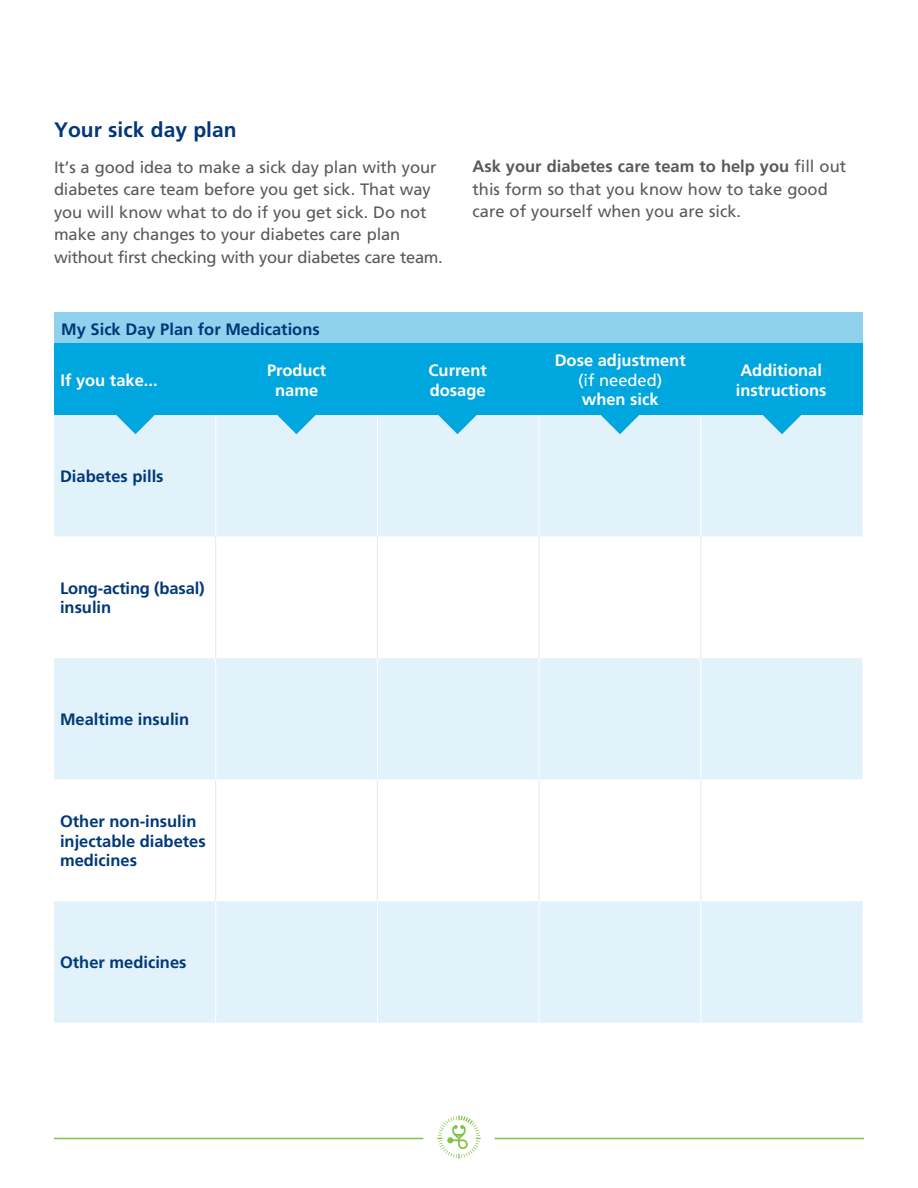
<style>
.page{position:relative;width:918px;height:1188px;background:#fff}
.page>*{position:absolute;margin:0;border:0;box-sizing:border-box;transform-origin:0 0}
.t1{font:700 21px "Frutiger LT Std";color:#003878}
.t2{font:16.5px/22.5px "Frutiger LT Std";letter-spacing:-.005em;color:#58595b}
.t3{font:700 16.5px/19.8px "Frutiger LT Std";color:#003878}
.t4{font:700 16.5px/19.8px "Frutiger LT Std";color:#fff}
.t5{font:16.5px "Frutiger LT Std";color:#fff}
.s1{font-weight:700}
</style>
<div class="page">
<hr style="left:54px;top:1138px;width:369px;height:1px;background:#80c342">
<hr style="left:495px;top:1138px;width:369px;height:1px;background:#80c342">
<svg style="left:437px;top:1115px;width:44px;height:44px"></svg>
<div style="left:54px;top:313px;width:808px;height:32px;background:#90d2ee"></div>
<div style="left:54px;top:415px;width:808px;height:608px;background:#e2f2fa"></div>
<svg style="left:54px;top:537px;width:808px;height:364px"></svg>
<hr style="left:215px;top:415px;width:1px;height:122px;background:#fff">
<hr style="left:377px;top:415px;width:1px;height:122px;background:#fff">
<hr style="left:539px;top:415px;width:1px;height:122px;background:#fff">
<hr style="left:700px;top:415px;width:1px;height:122px;background:#fff">
<hr style="left:215px;top:658px;width:1px;height:122px;background:#fff">
<hr style="left:377px;top:658px;width:1px;height:122px;background:#fff">
<hr style="left:539px;top:658px;width:1px;height:122px;background:#fff">
<hr style="left:700px;top:658px;width:1px;height:122px;background:#fff">
<hr style="left:215px;top:901px;width:1px;height:122px;background:#fff">
<hr style="left:377px;top:901px;width:1px;height:122px;background:#fff">
<hr style="left:539px;top:901px;width:1px;height:122px;background:#fff">
<hr style="left:700px;top:901px;width:1px;height:122px;background:#fff">
<hr style="left:215px;top:537px;width:1px;height:121px;background:#e6e7e8">
<hr style="left:377px;top:537px;width:1px;height:121px;background:#e6e7e8">
<hr style="left:539px;top:537px;width:1px;height:121px;background:#e6e7e8">
<hr style="left:700px;top:537px;width:1px;height:121px;background:#e6e7e8">
<hr style="left:215px;top:780px;width:1px;height:121px;background:#e6e7e8">
<hr style="left:377px;top:780px;width:1px;height:121px;background:#e6e7e8">
<hr style="left:539px;top:780px;width:1px;height:121px;background:#e6e7e8">
<hr style="left:700px;top:780px;width:1px;height:121px;background:#e6e7e8">
<div style="left:215px;top:344px;width:647px;height:71px;background:#00a6de"></div>
<div style="left:54px;top:344px;width:648px;height:71px;background:#00a6de"></div>
<svg style="left:277px;top:415px;width:39px;height:19px"></svg>
<svg style="left:116px;top:415px;width:39px;height:19px"></svg>
<svg style="left:438px;top:415px;width:39px;height:19px"></svg>
<svg style="left:601px;top:415px;width:38px;height:19px"></svg>
<svg style="left:763px;top:415px;width:38px;height:19px"></svg>
<p class="t1" style="left:54px;top:117px;width:184px">Your sick day plan</p>
<p class="t2" style="left:54px;top:156px;width:390px">It’s a good idea to make a sick day plan with your diabetes care team before you get sick. That way you will know what to do if you get sick. Do not make any changes to your diabetes care plan without first checking with your diabetes care team.</p>
<p class="t2" style="left:473px;top:155px;width:375px"><span class="s1">Ask your diabetes care team to help you</span> fill out this form so that you know how to take good care of yourself when you are sick.</p>
<p class="t3" style="left:61px;top:320px;width:260px">My Sick Day Plan for Medications</p>
<p class="t4" style="left:267px;top:360px;width:61px;text-align:center">Product name</p>
<p class="t4" style="left:60px;top:370px;width:99px">If you take...</p>
<p class="t4" style="left:429px;top:360px;width:60px">Current dosage</p>
<p class="t3" style="left:60px;top:467px;width:105px">Diabetes pills</p>
<p class="t3" style="left:60px;top:578px;width:146px">Long-acting (basal) insulin</p>
<p class="t3" style="left:60px;top:710px;width:131px">Mealtime insulin</p>
<p class="t3" style="left:60px;top:811px;width:147px">Other non-insulin injectable diabetes medicines</p>
<p class="t3" style="left:60px;top:953px;width:128px">Other medicines</p>
<p class="t4" style="left:555px;top:350px;width:133px">Dose adjustment</p>
<p class="t5" style="left:578px;top:370px;width:86px">(if needed)</p>
<p class="t4" style="left:582px;top:390px;width:79px">when sick</p>
<p class="t4" style="left:736px;top:360px;width:92px">Additional instructions</p>
</div>
